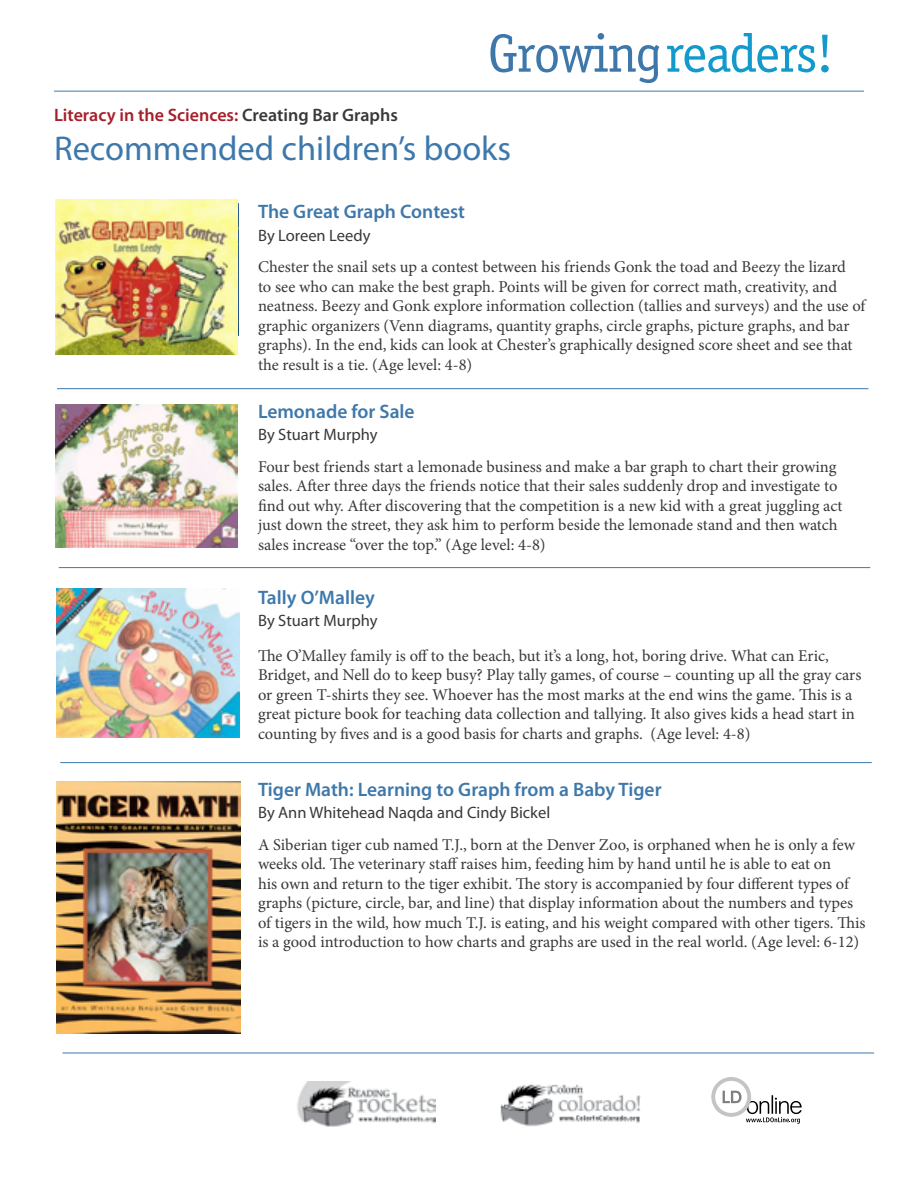
<style>
.page{position:relative;width:918px;height:1188px;background:#fff}
.page>*{position:absolute;margin:0;border:0;box-sizing:border-box;transform-origin:0 0}
.t1{font:54px "Officina Serif Std";letter-spacing:-.04em;color:#119acb}
.t2{font:34.5px "Myriad Pro";color:#3e78ab}
.t3{font:600 19.5px "Myriad Pro";color:#3e78ab}
.t4{font:600 18px "Myriad Pro";color:#a4202b}
.t5{font:16.5px/19.5px "Minion Pro";color:#383839}
.t6{font:16.5px "Myriad Pro";color:#383839}
.s1{color:#3e78ab}
.s2{color:#383839}
</style>
<div class="page">
<svg style="left:711px;top:1077px;width:91px;height:47px"></svg>
<img style="left:297px;top:1082px;width:138px;height:45px">
<img style="left:500px;top:1084px;width:140px;height:43px">
<hr style="left:54px;top:91px;width:810px;height:1px;background:#3e78ab">
<hr style="left:57px;top:388px;width:811px;height:1px;background:#3e78ab">
<hr style="left:59px;top:567px;width:811px;height:1px;background:#3e78ab">
<hr style="left:60px;top:762px;width:812px;height:1px;background:#3e78ab">
<hr style="left:63px;top:1053px;width:811px;height:1px;background:#3e78ab">
<img style="left:55px;top:199px;width:182px;height:156px">
<img style="left:56px;top:404px;width:182px;height:143px">
<img style="left:56px;top:588px;width:184px;height:150px">
<img style="left:56px;top:782px;width:184px;height:252px">
<h1 class="t1" style="left:488px;top:22px;width:348px"><span class="s1">Growing</span>readers!</h1>
<p class="t4" style="left:54px;top:103px;width:345px">Literacy in the Sciences: <span class="s2">Creating Bar Graphs</span></p>
<h2 class="t2" style="left:54px;top:127px;width:459px">Recommended children’s books</h2>
<p class="t3" style="left:258px;top:199px;width:209px">The Great Graph Contest</p>
<p class="t6" style="left:258px;top:225px;width:114px">By Loreen Leedy</p>
<p class="t5" style="left:258px;top:257px;width:609px">Chester the snail sets up a contest between his friends Gonk the toad and Beezy the lizard<br>to see who can make the best graph. Points will be given for correct math, creativity, and neatness. Beezy and Gonk explore information collection (tallies and surveys) and the use of graphic organizers (Venn diagrams, quantity graphs, circle graphs, picture graphs, and bar graphs). In the end, kids can look at Chester’s graphically designed score sheet and see that the result is a tie. (Age level: 4-8)</p>
<p class="t3" style="left:258px;top:399px;width:158px">Lemonade for Sale</p>
<p class="t6" style="left:258px;top:425px;width:121px">By Stuart Murphy</p>
<p class="t5" style="left:258px;top:457px;width:586px">Four best friends start a lemonade business and make a bar graph to chart their growing sales. After three days the friends notice that their sales suddenly drop and investigate to find out why. After discovering that the competition is a new kid with a great juggling act just down the street, they ask him to perform beside the lemonade stand and then watch sales increase “over the top.” (Age level: 4-8)</p>
<p class="t3" style="left:258px;top:585px;width:118px">Tally O’Malley</p>
<p class="t6" style="left:258px;top:611px;width:121px">By Stuart Murphy</p>
<p class="t5" style="left:258px;top:646px;width:605px">The O’Malley family is off to the beach, but it’s a long, hot, boring drive. What can Eric, Bridget, and Nell do to keep busy? Play tally games, of course – counting up all the gray cars or green T-shirts they see. Whoever has the most marks at the end wins the game. This is a great picture book for teaching data collection and tallying. It also gives kids a head start in counting by fives and is a good basis for charts and graphs. (Age level: 4-8)</p>
<p class="t3" style="left:258px;top:777px;width:405px">Tiger Math: Learning to Graph from a Baby Tiger</p>
<p class="t6" style="left:258px;top:803px;width:294px">By Ann Whitehead Naqda and Cindy Bickel</p>
<p class="t5" style="left:258px;top:835px;width:609px">A Siberian tiger cub named T.J., born at the Denver Zoo, is orphaned when he is only a few weeks old. The veterinary staff raises him, feeding him by hand until he is able to eat on<br>his own and return to the tiger exhibit. The story is accompanied by four different types of graphs (picture, circle, bar, and line) that display information about the numbers and types of tigers in the wild, how much T.J. is eating, and his weight compared with other tigers. This is a good introduction to how charts and graphs are used in the real world. (Age level: 6-12)</p>
</div>
